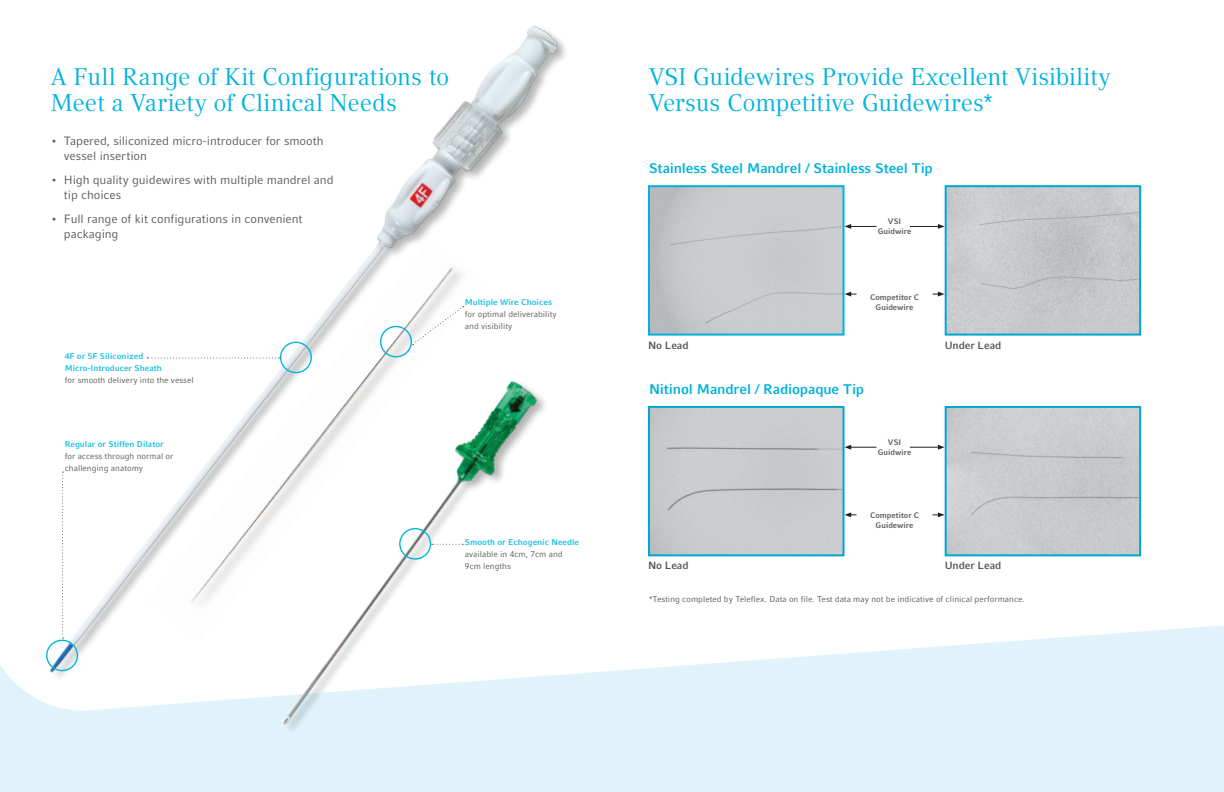
<style>
.page{position:relative;width:1224px;height:792px;background:#fff}
.page>*{position:absolute;margin:0;border:0;box-sizing:border-box;transform-origin:0 0}
.Headline_1{font:24px/26px "Compatil Text LT Pro";letter-spacing:-.005em;color:#00b3dc}
.t1{font:700 14px "Compatil Fact LT Pro";letter-spacing:-.01em;color:#00b3dc}
.t2{font:12px/15px "Compatil Fact LT Pro";letter-spacing:-.01em;color:#57585a}
.t3{font:700 10.5px "Compatil Fact LT Pro";letter-spacing:-.01em;color:#57585a}
.Callout_Copy_Big{font:8.4px/12px "Compatil Fact LT Pro";color:#57585a}
.Callout_Copy_Big-2{font:700 8.4px/12px "Compatil Fact LT Pro";color:#1abfe2}
.Callout_Headline{font:700 8px/10px "Compatil Fact LT Pro";color:#57585a;text-align:center}
.s1{font-weight:400;color:#57585a}
.s2{font-weight:700;color:#1abfe2}
</style>
<div class="page">
<svg style="left:0;top:625px;width:1224px;height:167px;fill:#e0f3fa"></svg>
<img style="left:14px;top:26px;width:574px;height:678px">
<img style="left:260px;top:366px;width:298px;height:383px">
<img style="left:147px;top:240px;width:336px;height:402px">
<div style="left:280px;top:342px;width:32px;height:31px;border:1px solid #00b3dc;border-radius:50%"></div>
<div style="left:399px;top:528px;width:32px;height:32px;border:1px solid #00b3dc;border-radius:50%"></div>
<div style="left:380px;top:326px;width:32px;height:31px;border:1px solid #00b3dc;border-radius:50%"></div>
<div style="left:46px;top:640px;width:32px;height:31px;border:1px solid #00b3dc;border-radius:50%"></div>
<svg style="left:412px;top:306px;width:52px;height:39px"></svg>
<svg style="left:432px;top:544px;width:31px;height:1px"></svg>
<svg style="left:147px;top:357px;width:132px;height:1px"></svg>
<svg style="left:62px;top:472px;width:2px;height:166px"></svg>
<div style="left:648px;top:185px;width:197px;height:151px;border:2px solid #00b3dc"></div>
<img style="left:948px;top:188px;width:190px;height:145px">
<div style="left:945px;top:185px;width:196px;height:151px;border:2px solid #00a7cf"></div>
<hr style="left:910px;top:226px;width:30px;height:1px;background:#231f20">
<svg style="left:938px;top:224px;width:7px;height:5px"></svg>
<hr style="left:910px;top:447px;width:30px;height:1px;background:#231f20">
<svg style="left:938px;top:445px;width:7px;height:5px"></svg>
<svg style="left:933px;top:292px;width:12px;height:4px"></svg>
<svg style="left:933px;top:512px;width:12px;height:5px"></svg>
<svg style="left:845px;top:224px;width:32px;height:5px"></svg>
<svg style="left:845px;top:445px;width:32px;height:5px"></svg>
<svg style="left:845px;top:292px;width:12px;height:4px"></svg>
<svg style="left:845px;top:512px;width:12px;height:5px"></svg>
<div style="left:648px;top:406px;width:197px;height:150px;border:2px solid #00a7cf"></div>
<div style="left:945px;top:406px;width:196px;height:150px;border:2px solid #00a7cf"></div>
<p class="Headline_1" style="left:51px;top:64px;width:400px">A Full Range of Kit Configurations to<br>Meet a Variety of Clinical Needs</p>
<p class="t2" style="left:64px;top:133px;width:261px;text-indent:-13px">• Tapered, siliconized micro-introducer for smooth vessel insertion</p>
<p class="t2" style="left:64px;top:172px;width:271px;text-indent:-13px">• High quality guidewires with multiple mandrel and tip choices</p>
<p class="t2" style="left:64px;top:211px;width:240px;text-indent:-13px">• Full range of kit configurations in convenient packaging</p>
<p class="Callout_Copy_Big-2" style="left:65px;top:350px;width:130px">4F or 5F Siliconized<br>Micro-Introducer Sheath<br><span class="s1">for smooth delivery into the vessel</span></p>
<p class="Callout_Copy_Big-2" style="left:65px;top:438px;width:101px">Regular or Stiffen Dilator</p>
<p class="Callout_Copy_Big" style="left:65px;top:450px;width:110px">for access through normal or challenging anatomy</p>
<p class="Callout_Copy_Big" style="left:465px;top:296px;width:93px"><span class="s2">Multiple Wire Choices </span>for optimal deliverability and visibility</p>
<p class="Callout_Copy_Big" style="left:465px;top:536px;width:116px"><span class="s2">Smooth or Echogenic Needle </span>available in 4cm, 7cm and<br>9cm lengths</p>
<p class="Headline_1" style="left:649px;top:64px;width:463px">VSI Guidewires Provide Excellent Visibility<br>Versus Competitive Guidewires*</p>
<p class="t1" style="left:649px;top:160px;width:285px">Stainless Steel Mandrel / Stainless Steel Tip</p>
<p class="Callout_Headline" style="left:878px;top:217px;width:35px">VSI<br>Guidwire</p>
<p class="t3" style="left:648px;top:339px;width:42px">No Lead</p>
<p class="Callout_Headline" style="left:870px;top:292px;width:50px">Competitor C</p>
<p class="Callout_Headline" style="left:876px;top:302px;width:39px">Guidewire</p>
<p class="t1" style="left:649px;top:381px;width:217px">Nitinol Mandrel / Radiopaque Tip</p>
<p class="Callout_Headline" style="left:878px;top:437px;width:35px">VSI<br>Guidwire</p>
<p class="t3" style="left:648px;top:560px;width:42px">No Lead</p>
<p class="Callout_Headline" style="left:870px;top:510px;width:50px">Competitor C</p>
<p class="Callout_Headline" style="left:876px;top:520px;width:39px">Guidewire</p>
<p class="t3" style="left:945px;top:339px;width:58px">Under Lead</p>
<p class="t3" style="left:945px;top:560px;width:58px">Under Lead</p>
<p class="Callout_Copy_Big" style="left:649px;top:593px;width:377px">*Testing completed by Teleflex. Data on file. Test data may not be indicative of clinical performance.</p>
</div>
